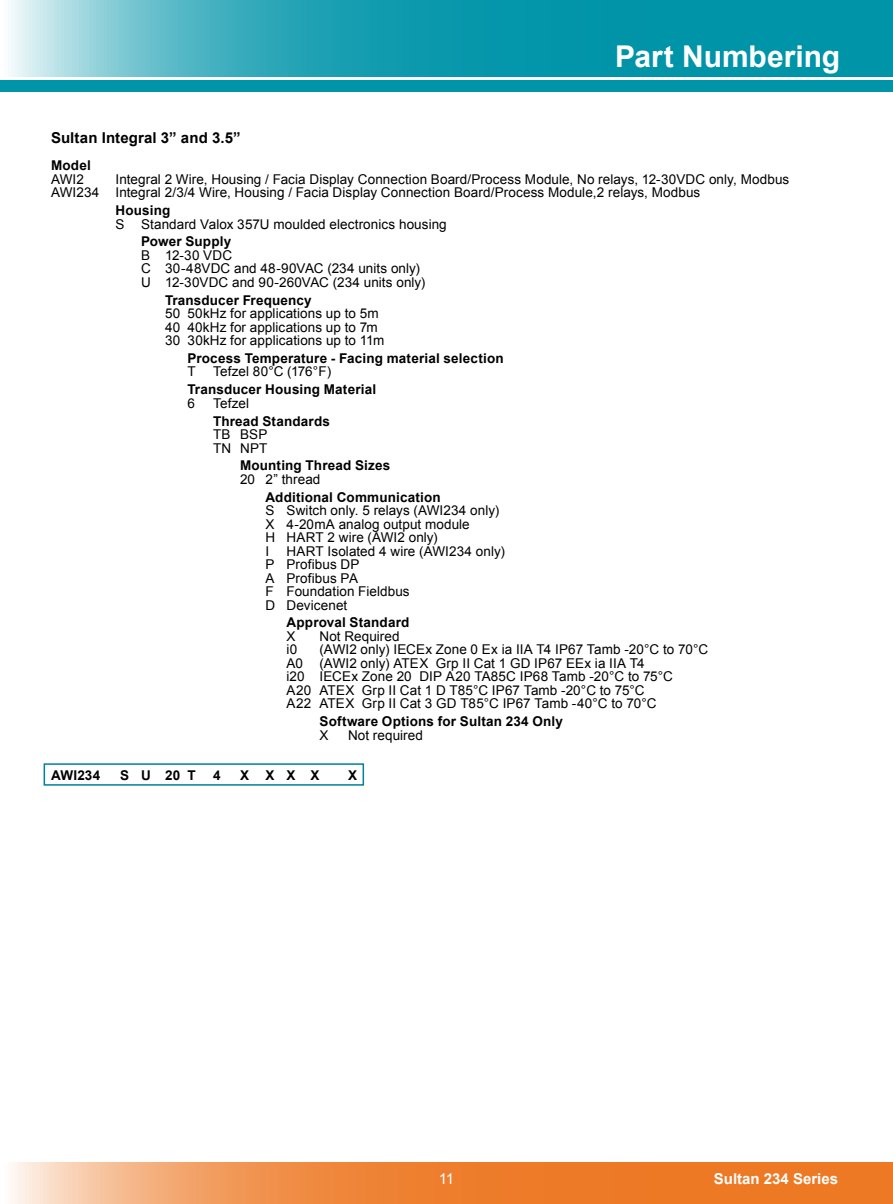
<style>
.page{position:relative;width:893px;height:1204px;background:#fff}
.page>*{position:absolute;margin:0;border:0;box-sizing:border-box;transform-origin:0 0}
.t1{font:700 30px "Arial";color:#fff}
.t2{font:700 15px "Arial";letter-spacing:.01em;color:#000}
.t3{font:700 15px "Arial";color:#fff}
.t4{font:15px "Arial";color:#fff}
.t5{font:13.5px/13.5px "Arial";letter-spacing:.005em;color:#000}
.t6{font:700 13.5px "Arial";letter-spacing:.01em;color:#000}
</style>
<div class="page">
<svg style="left:11px;top:1162px;width:882px;height:41px;background:#ef8f49"></svg>
<svg style="left:11px;top:0;width:882px;height:76px;background:#29a5b7"></svg>
<div style="left:0;top:80px;width:893px;height:11px;background:#0094a9"></div>
<div style="left:44px;top:763px;width:320px;height:22px;border:2px solid #008198"></div>
<h1 class="t1" style="left:615px;top:37px;width:227px">Part Numbering</h1>
<p class="t2" style="left:51px;top:128px;width:191px">Sultan Integral 3” and 3.5”</p>
<p class="t6" style="left:51px;top:157px;width:41px">Model</p>
<p class="t5" style="left:51px;top:172px;width:34px">AWI2</p>
<p class="t5" style="left:51px;top:172px;width:740px;text-indent:65px">Integral 2 Wire, Housing / Facia Display Connection Board/Process Module, No relays, 12-30VDC only, Modbus<br>AWI234 Integral 2/3/4 Wire, Housing / Facia Display Connection Board/Process Module,2 relays, Modbus</p>
<p class="t6" style="left:116px;top:201px;width:56px">Housing</p>
<p class="t5" style="left:116px;top:217px;width:333px">S Standard Valox 357U moulded electronics housing</p>
<p class="t6" style="left:141px;top:233px;width:92px">Power Supply</p>
<p class="t5" style="left:141px;top:248px;width:286px">B 12-30 VDC<br>C 30-48VDC and 48-90VAC (234 units only)<br>U 12-30VDC and 90-260VAC (234 units only)</p>
<p class="t6" style="left:165px;top:291px;width:148px">Transducer Frequency</p>
<p class="t5" style="left:165px;top:307px;width:215px">50 50kHz for applications up to 5m<br>40 40kHz for applications up to 7m</p>
<p class="t5" style="left:51px;top:334px;width:32px">3</p>
<p class="t5" style="left:173px;top:334px;width:213px">0 30kHz for applications up to 11m</p>
<p class="t6" style="left:188px;top:349px;width:318px">Process Temperature - Facing material selection</p>
<p class="t5" style="left:188px;top:365px;width:10px">T</p>
<p class="t5" style="left:213px;top:365px;width:120px">Tefzel 80°C (176°F)</p>
<p class="t6" style="left:188px;top:380px;width:190px">Transducer Housing Material</p>
<p class="t5" style="left:188px;top:396px;width:9px">6</p>
<p class="t5" style="left:213px;top:396px;width:38px">Tefzel</p>
<p class="t6" style="left:213px;top:412px;width:118px">Thread Standards</p>
<p class="t5" style="left:213px;top:427px;width:56px">TB BSP<br>TN NPT</p>
<p class="t6" style="left:240px;top:456px;width:152px">Mounting Thread Sizes</p>
<p class="t5" style="left:240px;top:472px;width:82px">20 2” thread</p>
<p class="t6" style="left:266px;top:488px;width:177px">Additional Communication</p>
<p class="t5" style="left:266px;top:503px;width:235px">S Switch only. 5 relays (AWI234 only)<br>X 4-20mA analog output module<br>H HART 2 wire (AWI2 only)<br>I</p>
<p class="t5" style="left:266px;top:544px;width:241px;text-indent:21px">HART Isolated 4 wire (AWI234 only)<br>P Profibus DP<br>A Profibus PA<br>F Foundation Fieldbus<br>D Devicenet</p>
<p class="t6" style="left:287px;top:613px;width:124px">Approval Standard</p>
<p class="t5" style="left:287px;top:629px;width:11px">X</p>
<p class="t5" style="left:320px;top:629px;width:82px">Not Required</p>
<p class="t5" style="left:287px;top:643px;width:12px">i0</p>
<p class="t5" style="left:286px;top:643px;width:423px;text-indent:33px">(AWI2 only) IECEx Zone 0 Ex ia IIA T4 IP67 Tamb -20°C to 70°C A0 (AWI2 only) ATEX Grp II Cat 1 GD IP67 EEx ia IIA T4<br>i20 IECEx Zone 20 DIP A20 TA85C IP68 Tamb -20°C to 75°C<br>A20 ATEX Grp II Cat 1 D T85°C IP67 Tamb -20°C to 75°C<br>A22 ATEX Grp II Cat 3 GD T85°C IP67 Tamb -40°C to 70°C</p>
<p class="t6" style="left:320px;top:712px;width:245px">Software Options for Sultan 234 Only</p>
<p class="t5" style="left:320px;top:728px;width:11px">X</p>
<p class="t5" style="left:348px;top:728px;width:76px">Not required</p>
<p class="t6" style="left:51px;top:766px;width:51px">AWI234</p>
<p class="t6" style="left:120px;top:766px;width:77px">S U 20T</p>
<p class="t6" style="left:213px;top:766px;width:9px">4</p>
<p class="t6" style="left:240px;top:766px;width:81px">X XXX</p>
<p class="t6" style="left:348px;top:766px;width:11px">X</p>
<p class="t4" style="left:439px;top:1168px;width:17px">11</p>
<p class="t3" style="left:714px;top:1168px;width:126px">Sultan 234 Series</p>
</div>
